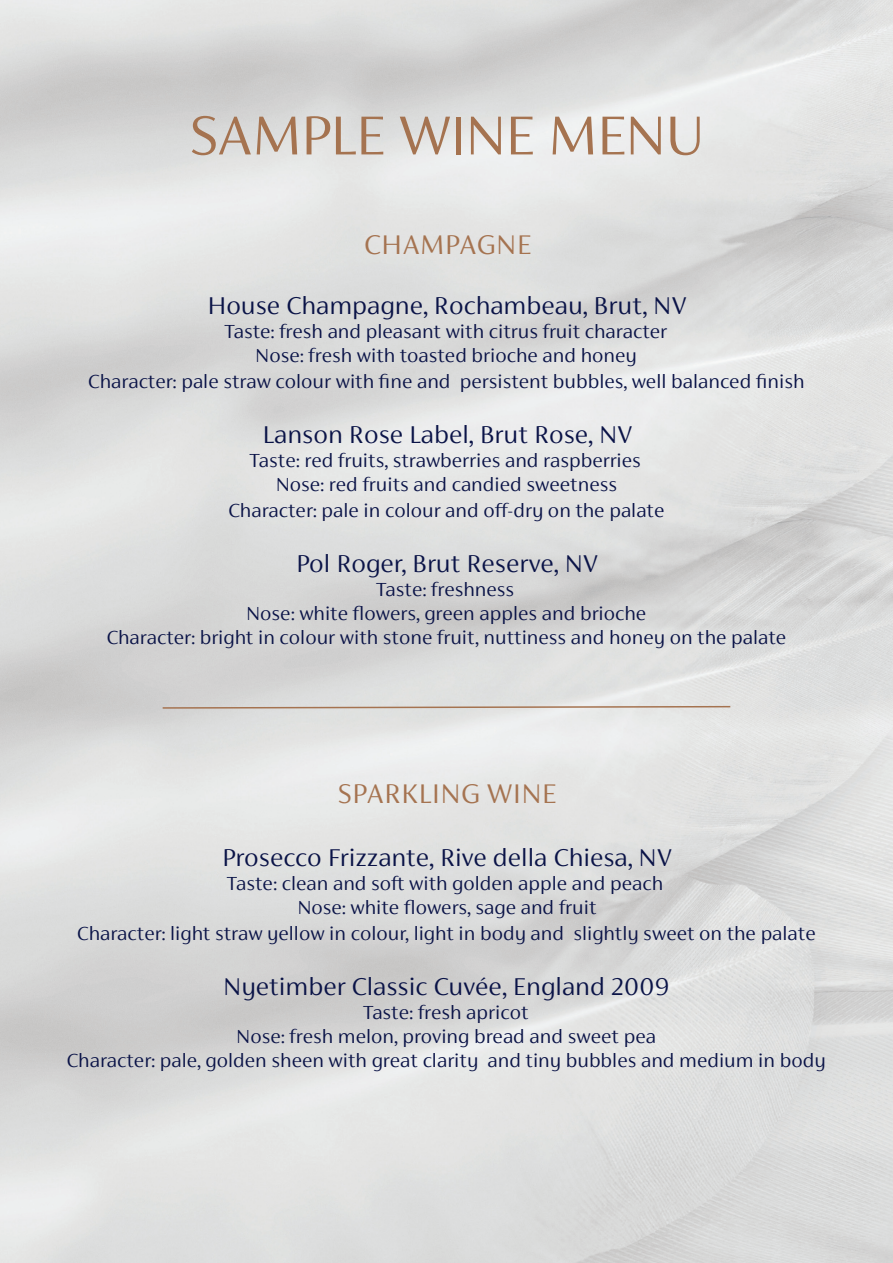
<style>
.page{position:relative;width:893px;height:1263px;background:#fff}
.page>*{position:absolute;margin:0;border:0;box-sizing:border-box;transform-origin:0 0}
.t1{font:300 61.5px "FS Siena";letter-spacing:-.025em;color:#a57350}
.t2{font:300 30.3px "FS Siena";letter-spacing:.01em;color:#a57350}
.t3{font:300 27.3px "FS Siena";color:#0a1347}
.t4{font:300 21.15px "FS Siena";color:#0a1347}
</style>
<div class="page">
<svg style="left:161px;top:705px;width:571px;height:4px;background:#c9b7aa"></svg>
<p class="t1" style="left:189px;top:103px;width:517px">SAMPLE WINE MENU</p>
<p class="t2" style="left:364px;top:229px;width:169px">CHAMPAGNE</p>
<p class="t3" style="left:207px;top:291px;width:481px">House Champagne, Rochambeau, Brut, NV</p>
<p class="t4" style="left:224px;top:320px;width:444px">Taste: fresh and pleasant with citrus fruit character</p>
<p class="t4" style="left:255px;top:344px;width:383px">Nose: fresh with toasted brioche and honey</p>
<p class="t4" style="left:88px;top:370px;width:718px">Character: pale straw colour with fine and persistent bubbles, well balanced finish</p>
<p class="t3" style="left:262px;top:420px;width:371px">Lanson Rose Label, Brut Rose, NV</p>
<p class="t4" style="left:250px;top:449px;width:393px">Taste: red fruits, strawberries and raspberries</p>
<p class="t4" style="left:276px;top:473px;width:343px">Nose: red fruits and candied sweetness</p>
<p class="t4" style="left:228px;top:499px;width:438px">Character: pale in colour and off-dry on the palate</p>
<p class="t3" style="left:296px;top:549px;width:303px">Pol Roger, Brut Reserve, NV</p>
<p class="t4" style="left:376px;top:578px;width:139px">Taste: freshness</p>
<p class="t4" style="left:246px;top:602px;width:402px">Nose: white flowers, green apples and brioche</p>
<p class="t4" style="left:106px;top:626px;width:681px">Character: bright in colour with stone fruit, nuttiness and honey on the palate</p>
<p class="t2" style="left:337px;top:778px;width:221px">SPARKLING WINE</p>
<p class="t3" style="left:222px;top:843px;width:451px">Prosecco Frizzante, Rive della Chiesa, NV</p>
<p class="t4" style="left:227px;top:872px;width:438px">Taste: clean and soft with golden apple and peach</p>
<p class="t4" style="left:297px;top:896px;width:301px">Nose: white flowers, sage and fruit</p>
<p class="t4" style="left:77px;top:922px;width:740px">Character: light straw yellow in colour, light in body and slightly sweet on the palate</p>
<p class="t3" style="left:223px;top:972px;width:447px">Nyetimber Classic Cuvée, England 2009</p>
<p class="t4" style="left:363px;top:1001px;width:167px">Taste: fresh apricot</p>
<p class="t4" style="left:236px;top:1025px;width:421px">Nose: fresh melon, proving bread and sweet pea</p>
<p class="t4" style="left:66px;top:1049px;width:761px">Character: pale, golden sheen with great clarity and tiny bubbles and medium in body</p>
</div>
